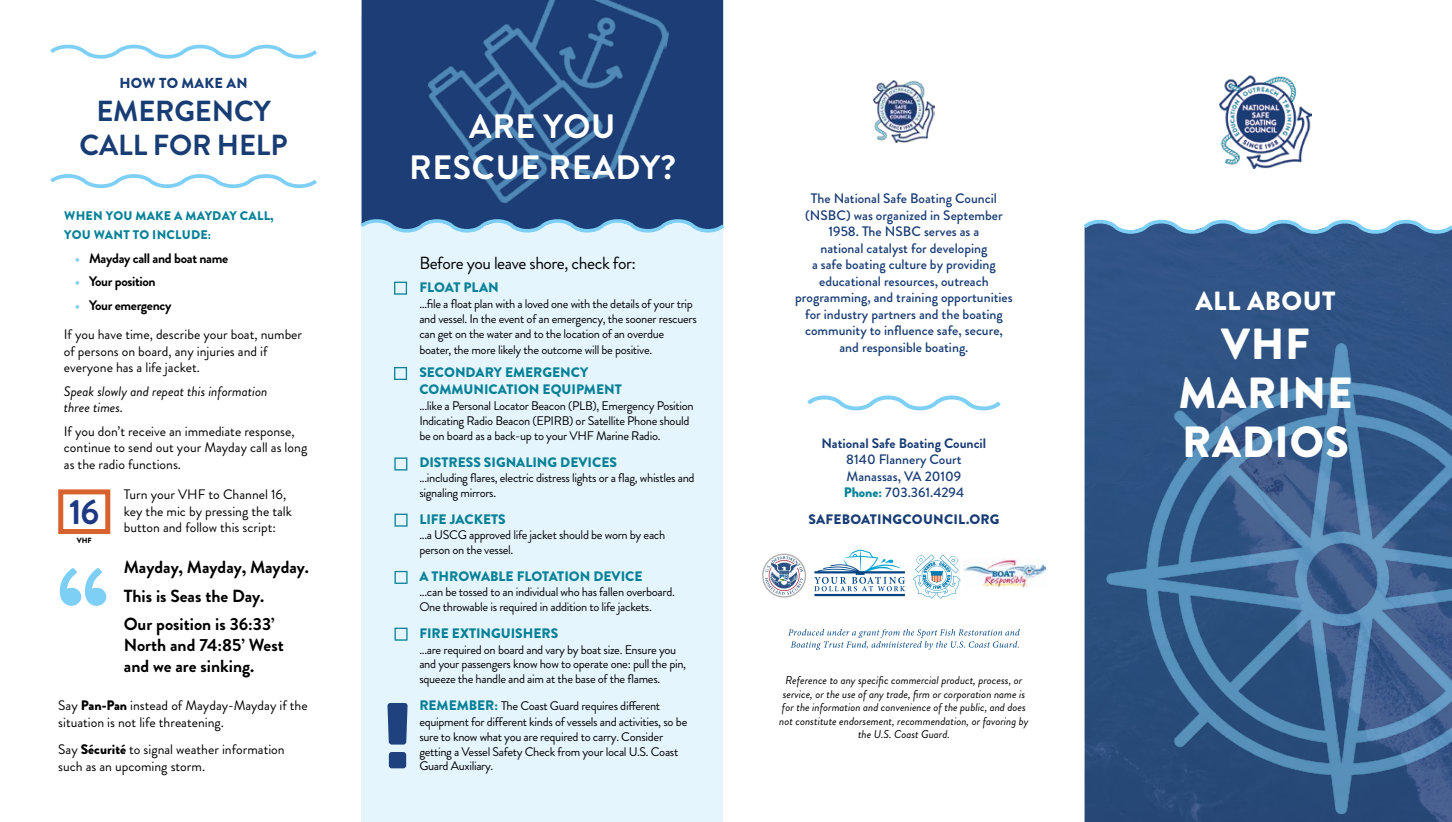
<style>
.page{position:relative;width:1452px;height:822px;background:#fff}
.page>*{position:absolute;margin:0;border:0;box-sizing:border-box;transform-origin:0 0}
.t1{font:900 43.5px/49px "Brandon Grotesque";letter-spacing:.02em;color:#fff}
.t2{font:700 35px "Brandon Grotesque";color:#1e3983}
.t3{font:700 33.75px/40.5px "Brandon Grotesque";letter-spacing:.02em;color:#fff;text-align:center}
.t4{font:700 29px/33.1px "Brandon Grotesque";letter-spacing:-.005em;color:#183c74;text-align:center}
.t5{font:900 26.25px "Brandon Grotesque";letter-spacing:.02em;color:#fff}
.BODY{font:700 17.5px/21px "Brandon Grotesque";color:#000}
.BODY-2{font:17.5px "Brandon Grotesque";letter-spacing:-.025em;color:#000}
.t6{font:900 14.5px "Brandon Grotesque";letter-spacing:.02em;color:#183c74}
.BODY-3{font:13.75px/16.5px "Brandon Grotesque";color:#000}
.BODY_BLUE{font:500 13.75px/16.5px "Brandon Grotesque";color:#183c74;text-align:center}
.BODY-4{font:900 13.75px/16.5px "Brandon Grotesque";color:#058197}
.t7{font:700 13.75px "Brandon Grotesque";letter-spacing:-.025em;color:#000}
.BODY-5{font:italic 13.75px/16.5px "Brandon Grotesque";color:#000}
.t8{font:900 13.75px "Brandon Grotesque";letter-spacing:.015em;color:#183c74}
.BODY-6{font:12.5px/15px "Brandon Grotesque";letter-spacing:-.025em;color:#000}
.BODY-7{font:900 12.5px/19.1px "Brandon Grotesque";letter-spacing:.02em;color:#058197}
.REFERENCE_TEXT_ITALI{font:italic 11.25px/13.5px "Brandon Grotesque";color:#000;text-align:center}
.BODY-8{font:900 7.5px "Brandon Grotesque";color:#000}
.s1{color:#7dcff5}
.s2{font-weight:900}
.s3{font-weight:900;font-size:13.75px;color:#058197}
.s4{font-weight:700}
.s5{font-weight:900;color:#058197}
</style>
<div class="page">
<svg style="left:1084px;top:239px;width:367px;height:582px;background:#305483"></svg>
<svg style="left:1083px;top:219px;width:368px;height:20px"></svg>
<img style="left:1106px;top:343px;width:345px;height:469px">
<img style="left:1219px;top:76px;width:92px;height:92px">
<img style="left:873px;top:81px;width:61px;height:61px">
<svg style="left:807px;top:395px;width:194px;height:16px"></svg>
<img style="left:963px;top:558px;width:82px;height:30px">
<svg style="left:788px;top:628px;width:231px;height:21px"></svg>
<div style="left:361px;top:17px;width:362px;height:804px;background:#e5f5fd"></div>
<div style="left:361px;top:0;width:362px;height:214px;background:#1c3d75"></div>
<img style="left:410px;top:0;width:264px;height:214px">
<svg style="left:360px;top:214px;width:365px;height:19px"></svg>
<svg style="left:394px;top:281px;width:13px;height:13px"></svg>
<svg style="left:394px;top:367px;width:13px;height:13px"></svg>
<svg style="left:394px;top:457px;width:13px;height:13px"></svg>
<svg style="left:394px;top:513px;width:13px;height:13px"></svg>
<svg style="left:394px;top:570px;width:13px;height:13px"></svg>
<svg style="left:394px;top:627px;width:13px;height:13px"></svg>
<svg style="left:387px;top:703px;width:20px;height:65px"></svg>
<svg style="left:913px;top:554px;width:47px;height:44px"></svg>
<svg style="left:814px;top:549px;width:91px;height:47px"></svg>
<svg style="left:762px;top:553px;width:44px;height:44px"></svg>
<svg style="left:50px;top:44px;width:267px;height:15px"></svg>
<svg style="left:50px;top:174px;width:267px;height:14px"></svg>
<div style="left:58px;top:489px;width:52px;height:45px;border:5px solid #d7622e"></div>
<svg style="left:60px;top:568px;width:46px;height:37px"></svg>
<p class="t6" style="left:119px;top:73px;width:130px">HOW TO MAKE AN</p>
<p class="t4" style="left:79px;top:95px;width:210px">EMERGENCY<br>CALL FOR HELP</p>
<p class="BODY-7" style="left:64px;top:206px;width:211px">WHEN YOU MAKE A MAYDAY CALL,<br>YOU WANT TO INCLUDE:</p>
<p class="t7" style="left:75px;top:248px;width:155px"><span class="s1">•</span> Mayday call and boat name</p>
<p class="t7" style="left:75px;top:272px;width:82px"><span class="s1">•</span> Your position</p>
<p class="t7" style="left:75px;top:295px;width:98px"><span class="s1">•</span> Your emergency</p>
<p class="BODY-3" style="left:64px;top:326px;width:240px">If you have time, describe your boat, number of persons on board, any injuries and if everyone has a life jacket.</p>
<p class="BODY-5" style="left:64px;top:383px;width:205px">Speak slowly and repeat this information three times.</p>
<p class="BODY-3" style="left:64px;top:423px;width:245px">If you don’t receive an immediate response, continue to send out your Mayday call as long as the radio functions.</p>
<p class="BODY-3" style="left:124px;top:486px;width:169px">Turn your VHF to Channel 16, key the mic by pressing the talk button and follow this script:</p>
<p class="BODY" style="left:124px;top:557px;width:186px">Mayday, Mayday, Mayday.</p>
<p class="BODY" style="left:124px;top:585px;width:142px">This is Seas the Day.</p>
<p class="BODY" style="left:124px;top:613px;width:161px">Our position is 36:33’<br>North and 74:85’ West and we are sinking.</p>
<p class="t2" style="left:69px;top:487px;width:32px">16</p>
<p class="BODY-8" style="left:77px;top:534px;width:16px">VHF</p>
<p class="BODY-3" style="left:58px;top:697px;width:251px">Say <span class="s2">Pan-Pan</span> instead of Mayday-Mayday if the situation is not life threatening.</p>
<p class="BODY-3" style="left:58px;top:741px;width:228px">Say <span class="s2">Sécurité</span> to signal weather information such as an upcoming storm.</p>
<p class="t3" style="left:409px;top:107px;width:268px">ARE YOU<br>RESCUE READY?</p>
<p class="BODY-2" style="left:419px;top:250px;width:218px">Before you leave shore, check for:</p>
<p class="BODY-4" style="left:419px;top:279px;width:81px">FLOAT PLAN</p>
<p class="BODY-6" style="left:419px;top:296px;width:279px">…file a float plan with a loved one with the details of your trip and vessel. In the event of an emergency, the sooner rescuers can get on the water and to the location of an overdue boater, the more likely the outcome will be positive.</p>
<p class="BODY-4" style="left:419px;top:364px;width:204px">SECONDARY EMERGENCY<br>COMMUNICATION EQUIPMENT</p>
<p class="BODY-6" style="left:419px;top:398px;width:276px">...like a Personal Locator Beacon (PLB), Emergency Position<br>Indicating Radio Beacon (EPIRB) or Satellite Phone should be on board as a back-up to your VHF Marine Radio.</p>
<p class="BODY-4" style="left:419px;top:453px;width:199px">DISTRESS SIGNALING DEVICES</p>
<p class="BODY-6" style="left:419px;top:470px;width:277px;line-height:14.6px">...including flares, electric distress lights or a flag, whistles and signaling mirrors.</p>
<p class="BODY-4" style="left:419px;top:511px;width:88px">LIFE JACKETS</p>
<p class="BODY-6" style="left:419px;top:527px;width:247px;line-height:14.6px">...a USCG approved life jacket should be worn by each person on the vessel.</p>
<p class="BODY-4" style="left:419px;top:568px;width:225px">A THROWABLE FLOTATION DEVICE</p>
<p class="BODY-6" style="left:419px;top:584px;width:257px;line-height:14.6px">...can be tossed to an individual who has fallen overboard.<br>One throwable is required in addition to life jackets.</p>
<p class="BODY-4" style="left:419px;top:625px;width:140px">FIRE EXTINGUISHERS</p>
<p class="BODY-6" style="left:419px;top:641px;width:268px">...are required on board and vary by boat size. Ensure you and your passengers know how to operate one: pull the pin, squeeze the handle and aim at the base of the flames.</p>
<p class="BODY-6" style="left:419px;top:698px;width:269px"><span class="s3">REMEMBER:</span> The Coast Guard requires different equipment for different kinds of vessels and activities, so be sure to know what you are required to carry. Consider getting a Vessel Safety Check from your local U.S. Coast Guard Auxiliary.</p>
<p class="BODY_BLUE" style="left:795px;top:190px;width:219px">The National Safe Boating Council (NSBC) was organized in September 1958. The NSBC serves as a<br>national catalyst for developing<br>a safe boating culture by providing educational resources, outreach programming, and training opportunities for industry partners and the boating community to influence safe, secure, and responsible boating.</p>
<p class="BODY_BLUE" style="left:821px;top:435px;width:166px"><span class="s4">National Safe Boating Council<br></span>8140 Flannery Court<br>Manassas, VA 20109<br><span class="s5">Phone:</span> 703.361.4294</p>
<p class="t8" style="left:808px;top:509px;width:193px">SAFEBOATINGCOUNCIL.ORG</p>
<p class="REFERENCE_TEXT_ITALI" style="left:779px;top:673px;width:251px">Reference to any specific commercial product, process, or service, or the use of any trade, firm or corporation name is for the information and convenience of the public, and does not constitute endorsement, recommendation, or favoring by the U.S. Coast Guard.</p>
<p class="t5" style="left:1195px;top:282px;width:142px">ALL ABOUT</p>
<p class="t1" style="left:1221px;top:320px;width:90px">VHF</p>
<p class="t1" style="left:1178px;top:369px;width:175px">MARINE<br>RADIOS</p>
</div>
